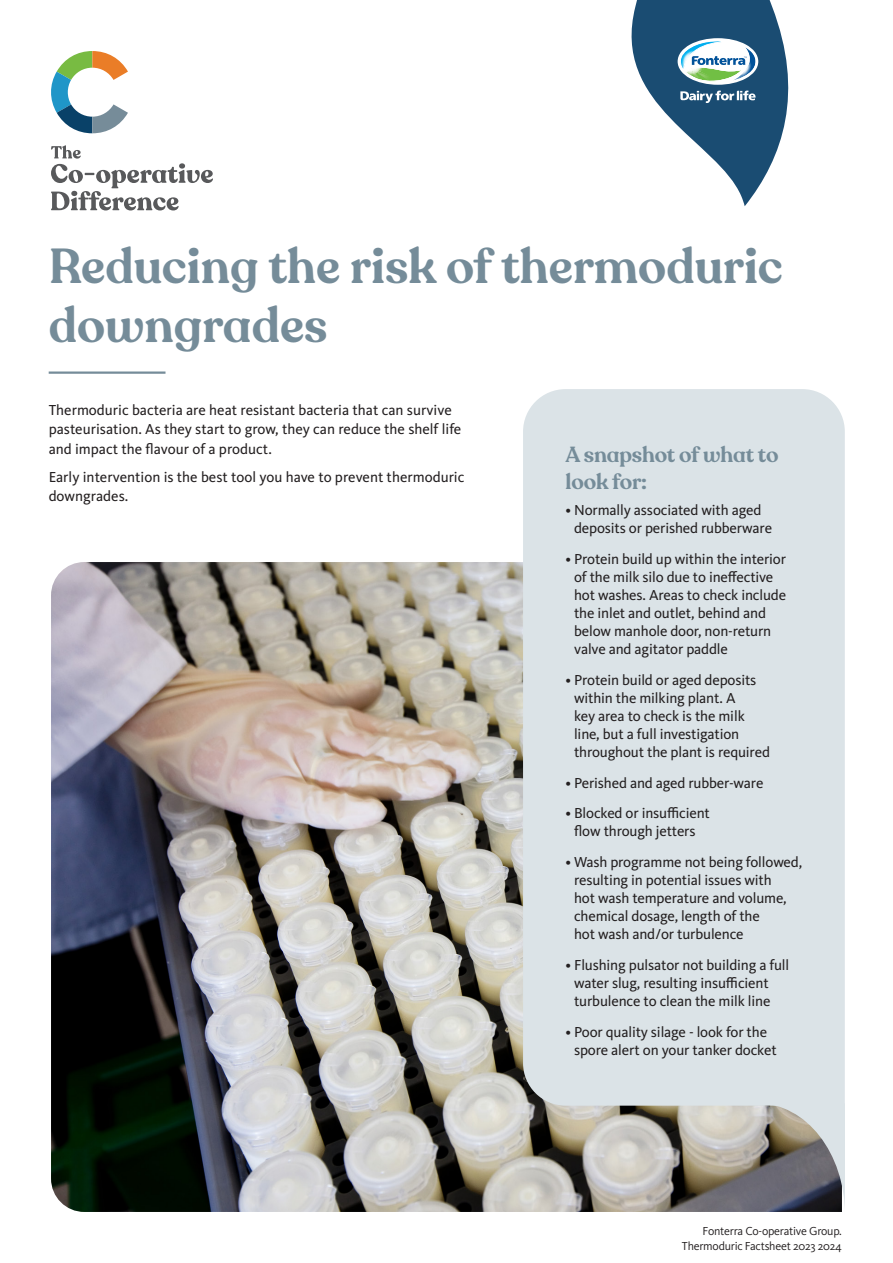
<style>
.page{position:relative;width:893px;height:1263px;background:#fff}
.page>*{position:absolute;margin:0;border:0;box-sizing:border-box;transform-origin:0 0}
.t1{font:600 48.6px/58.3px "Recoleta Alt";color:#758c99}
.SB__Case_Study_-_Bod{font:600 21.6px/27px "Recoleta Alt";letter-spacing:-.01em;color:#758c99}
.SB__Case_Study_-_Bod-2{font:15px/18px "Kievit Pro";letter-spacing:-.01em;color:#231f20}
.t2{font:12px/15px "Kievit Pro";letter-spacing:-.02em;color:#231f20;text-align:right}
</style>
<div class="page">
<hr style="left:49px;top:371px;width:116px;height:3px;background:#758c99">
<img style="left:51px;top:562px;width:707px;height:650px">
<svg style="left:51px;top:51px;width:77px;height:82px"></svg>
<svg style="left:51px;top:145px;width:162px;height:65px"></svg>
<svg style="left:632px;top:0;width:156px;height:206px"></svg>
<div style="left:523px;top:389px;width:322px;height:717px;background:#dbe3e7"></div>
<div style="left:756px;top:671px;width:87px;height:87px;background:#dbe3e7"></div>
<div style="left:757px;top:833px;width:87px;height:105px;background:#dbe3e7"></div>
<svg style="left:758px;top:1103px;width:87px;height:109px;background:#828182"></svg>
<p class="t1" style="left:49px;top:239px;width:735px">Reducing the risk of thermoduric downgrades</p>
<p class="SB__Case_Study_-_Bod-2" style="left:49px;top:400px;width:414px;line-height:19.5px">Thermoduric bacteria are heat resistant bacteria that can survive pasteurisation. As they start to grow, they can reduce the shelf life and impact the flavour of a product.</p>
<p class="SB__Case_Study_-_Bod-2" style="left:49px;top:467px;width:417px;line-height:19.5px">Early intervention is the best tool you have to prevent thermoduric downgrades.</p>
<p class="SB__Case_Study_-_Bod" style="left:566px;top:441px;width:214px">A snapshot of what to look for:</p>
<p class="SB__Case_Study_-_Bod-2" style="left:574px;top:501px;width:200px;text-indent:-9px">• Normally associated with aged deposits or perished rubberware</p>
<p class="SB__Case_Study_-_Bod-2" style="left:574px;top:550px;width:214px;text-indent:-9px">• Protein build up within the interior of the milk silo due to ineffective hot washes. Areas to check include the inlet and outlet, behind and below manhole door, non-return valve and agitator paddle</p>
<p class="SB__Case_Study_-_Bod-2" style="left:574px;top:671px;width:197px;text-indent:-9px">• Protein build or aged deposits within the milking plant. A<br>key area to check is the milk line, but a full investigation throughout the plant is required</p>
<p class="SB__Case_Study_-_Bod-2" style="left:566px;top:773px;width:199px">• Perished and aged rubber-ware</p>
<p class="SB__Case_Study_-_Bod-2" style="left:566px;top:804px;width:146px;text-align:center">• Blocked or insufficient flow through jetters</p>
<p class="SB__Case_Study_-_Bod-2" style="left:574px;top:853px;width:230px;text-indent:-9px">• Wash programme not being followed, resulting in potential issues with<br>hot wash temperature and volume, chemical dosage, length of the<br>hot wash and/or turbulence</p>
<p class="SB__Case_Study_-_Bod-2" style="left:574px;top:956px;width:217px;text-indent:-9px">• Flushing pulsator not building a full water slug, resulting insufficient turbulence to clean the milk line</p>
<p class="SB__Case_Study_-_Bod-2" style="left:574px;top:1022px;width:204px;text-indent:-9px">• Poor quality silage - look for the spore alert on your tanker docket</p>
<p class="t2" style="left:682px;top:1223px;width:162px">Fonterra Co-operative Group.<br>Thermoduric Factsheet 2023 2024</p>
</div>
